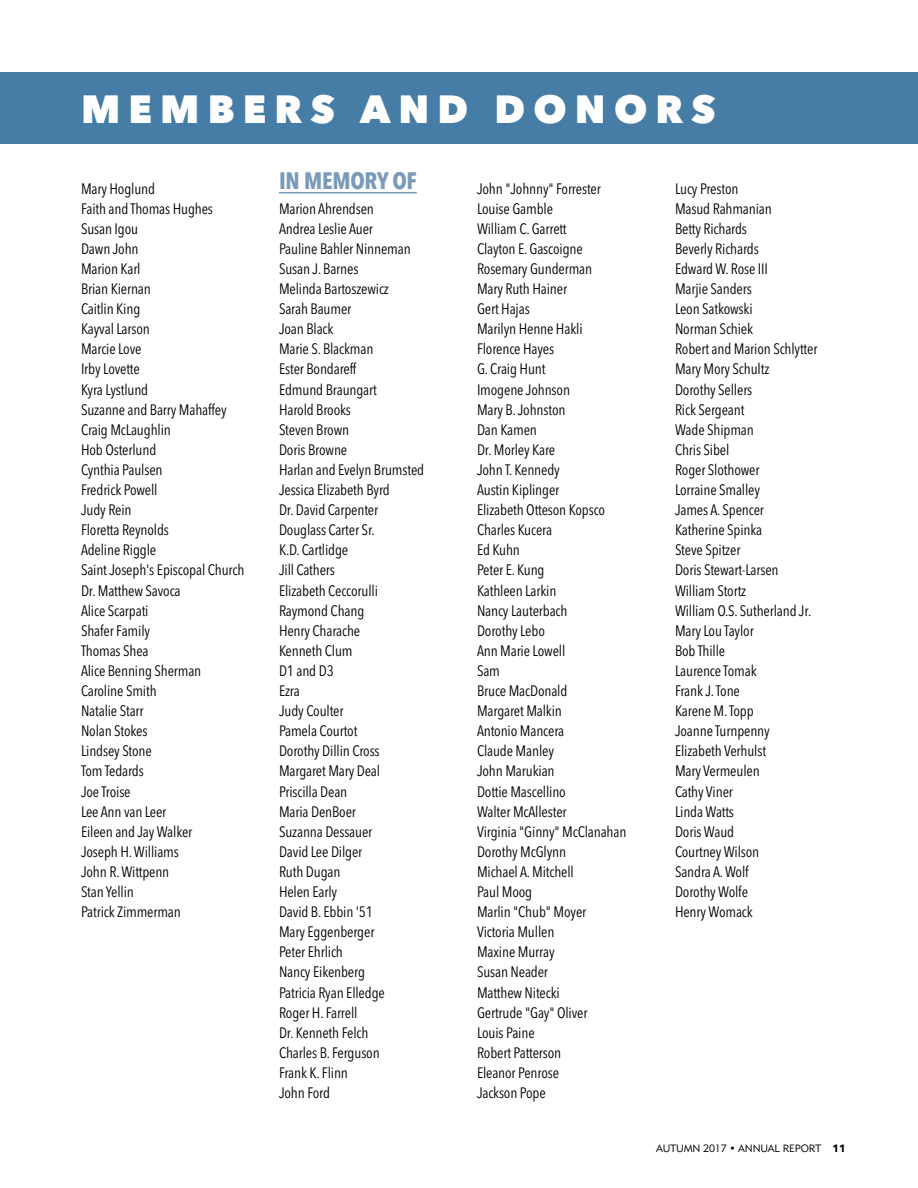
<style>
.page{position:relative;width:918px;height:1188px;background:#fff}
.page>*{position:absolute;margin:0;border:0;box-sizing:border-box;transform-origin:0 0}
.t1{font:800 39px "Avenir Next LT Pro";letter-spacing:.21em;color:#fff}
.t2{font:700 condensed 23.7px "Avenir Next LT Pro";letter-spacing:-.01em;color:#7a9abb}
.t3{font:condensed 15px/20.1px "Avenir Next LT Pro";letter-spacing:-.01em;color:#000}
.t4{font:10.5px "Geometric 415 BT Lite A";letter-spacing:-.015em;color:#000}
.s1{font-family:"Avenir Next LT Pro";font-weight:700}
</style>
<div class="page">
<hr style="left:279px;top:192px;width:138px;height:1px;background:#7a9abb">
<div style="left:0;top:72px;width:918px;height:72px;background:#467da6"></div>
<h1 class="t1" style="left:81px;top:85px;width:636px">MEMBERS AND DONORS</h1>
<p class="t3" style="left:81px;top:178px;width:165px">Mary Hoglund<br>Faith and Thomas Hughes<br>Susan Igou<br>Dawn John<br>Marion Karl<br>Brian Kiernan<br>Caitlin King<br>Kayval Larson<br>Marcie Love<br>Irby Lovette<br>Kyra Lystlund<br>Suzanne and Barry Mahaffey<br>Craig McLaughlin<br>Hob Osterlund<br>Cynthia Paulsen<br>Fredrick Powell<br>Judy Rein<br>Floretta Reynolds<br>Adeline Riggle<br>Saint Joseph's Episcopal Church<br>Dr. Matthew Savoca<br>Alice Scarpati<br>Shafer Family<br>Thomas Shea<br>Alice Benning Sherman<br>Caroline Smith<br>Natalie Starr<br>Nolan Stokes<br>Lindsey Stone<br>Tom Tedards<br>Joe Troise<br>Lee Ann van Leer<br>Eileen and Jay Walker<br>Joseph H. Williams<br>John R. Wittpenn<br>Stan Yellin<br>Patrick Zimmerman</p>
<h2 class="t2" style="left:279px;top:166px;width:139px">IN MEMORY OF</h2>
<p class="t3" style="left:279px;top:198px;width:147px">Marion Ahrendsen<br>Andrea Leslie Auer<br>Pauline Bahler Ninneman<br>Susan J. Barnes<br>Melinda Bartoszewicz<br>Sarah Baumer<br>Joan Black<br>Marie S. Blackman<br>Ester Bondareff<br>Edmund Braungart<br>Harold Brooks<br>Steven Brown<br>Doris Browne<br>Harlan and Evelyn Brumsted<br>Jessica Elizabeth Byrd<br>Dr. David Carpenter<br>Douglass Carter Sr.<br>K.D. Cartlidge<br>Jill Cathers<br>Elizabeth Ceccorulli<br>Raymond Chang<br>Henry Charache<br>Kenneth Clum<br>D1 and D3<br>Ezra<br>Judy Coulter<br>Pamela Courtot<br>Dorothy Dillin Cross<br>Margaret Mary Deal<br>Priscilla Dean<br>Maria DenBoer<br>Suzanna Dessauer<br>David Lee Dilger<br>Ruth Dugan<br>Helen Early<br>David B. Ebbin '51<br>Mary Eggenberger<br>Peter Ehrlich<br>Nancy Eikenberg<br>Patricia Ryan Elledge<br>Roger H. Farrell<br>Dr. Kenneth Felch<br>Charles B. Ferguson<br>Frank K. Flinn<br>John Ford</p>
<p class="t3" style="left:477px;top:178px;width:151px">John "Johnny" Forrester<br>Louise Gamble<br>William C. Garrett<br>Clayton E. Gascoigne<br>Rosemary Gunderman<br>Mary Ruth Hainer<br>Gert Hajas<br>Marilyn Henne Hakli<br>Florence Hayes<br>G. Craig Hunt<br>Imogene Johnson<br>Mary B. Johnston<br>Dan Kamen<br>Dr. Morley Kare<br>John T. Kennedy<br>Austin Kiplinger<br>Elizabeth Otteson Kopsco<br>Charles Kucera<br>Ed Kuhn<br>Peter E. Kung<br>Kathleen Larkin<br>Nancy Lauterbach<br>Dorothy Lebo<br>Ann Marie Lowell<br>Sam<br>Bruce MacDonald<br>Margaret Malkin<br>Antonio Mancera<br>Claude Manley<br>John Marukian<br>Dottie Mascellino<br>Walter McAllester<br>Virginia "Ginny" McClanahan<br>Dorothy McGlynn<br>Michael A. Mitchell<br>Paul Moog<br>Marlin "Chub" Moyer<br>Victoria Mullen<br>Maxine Murray<br>Susan Neader<br>Matthew Nitecki<br>Gertrude "Gay" Oliver<br>Louis Paine<br>Robert Patterson<br>Eleanor Penrose<br>Jackson Pope</p>
<p class="t3" style="left:675px;top:178px;width:144px">Lucy Preston<br>Masud Rahmanian<br>Betty Richards<br>Beverly Richards<br>Edward W. Rose III<br>Marjie Sanders<br>Leon Satkowski<br>Norman Schiek<br>Robert and Marion Schlytter<br>Mary Mory Schultz<br>Dorothy Sellers<br>Rick Sergeant<br>Wade Shipman<br>Chris Sibel<br>Roger Slothower<br>Lorraine Smalley<br>James A. Spencer<br>Katherine Spinka<br>Steve Spitzer<br>Doris Stewart-Larsen<br>William Stortz<br>William O.S. Sutherland Jr.<br>Mary Lou Taylor<br>Bob Thille<br>Laurence Tomak<br>Frank J. Tone<br>Karene M. Topp<br>Joanne Turnpenny<br>Elizabeth Verhulst<br>Mary Vermeulen<br>Cathy Viner<br>Linda Watts<br>Doris Waud<br>Courtney Wilson<br>Sandra A. Wolf<br>Dorothy Wolfe<br>Henry Womack</p>
<p class="t4" style="left:656px;top:1142px;width:191px">AUTUMN 2017 • ANNUAL REPORT <span class="s1">11</span></p>
</div>
